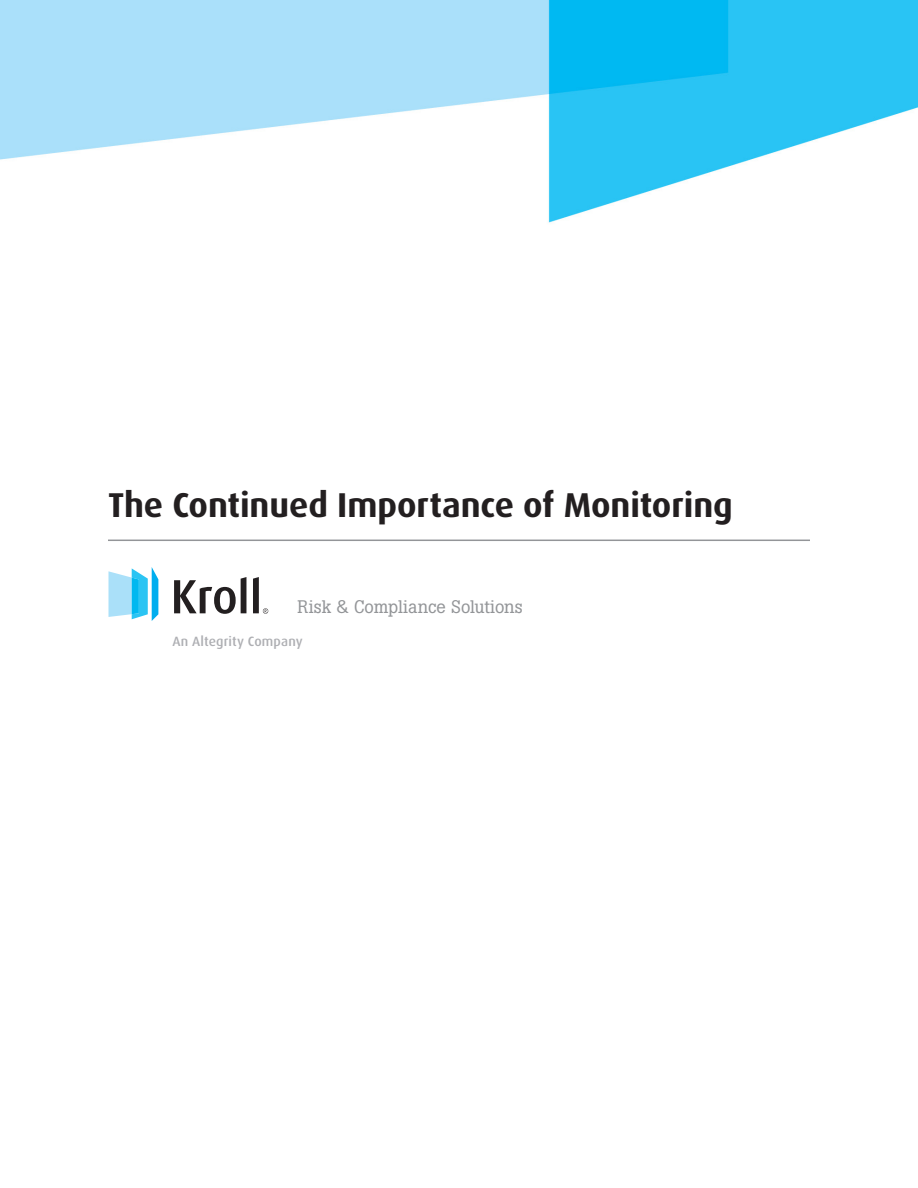
<style>
.page{position:relative;width:918px;height:1188px;background:#fff}
.page>*{position:absolute;margin:0;border:0;box-sizing:border-box;transform-origin:0 0}
.Page_Title_30pt{font:700 34.5px "Dax OT";color:#231f20}
.Page_Title_30pt-2{font:18px "Boton";color:#939598}
.Body_Text{font:500 13.5px "Dax OT";letter-spacing:.015em;color:#aeafb3}
</style>
<div class="page">
<img style="left:0;top:0;width:918px;height:223px">
<hr style="left:108px;top:540px;width:702px;height:1px;background:#939598">
<svg style="left:108px;top:567px;width:50px;height:54px"></svg>
<svg style="left:174px;top:577px;width:94px;height:37px"></svg>
<p class="Page_Title_30pt" style="left:108px;top:483px;width:626px">The Continued Importance of Monitoring</p>
<p class="Page_Title_30pt-2" style="left:297px;top:596px;width:227px">Risk &amp; Compliance Solutions</p>
<p class="Body_Text" style="left:172px;top:632px;width:132px">An Altegrity Company</p>
</div>
